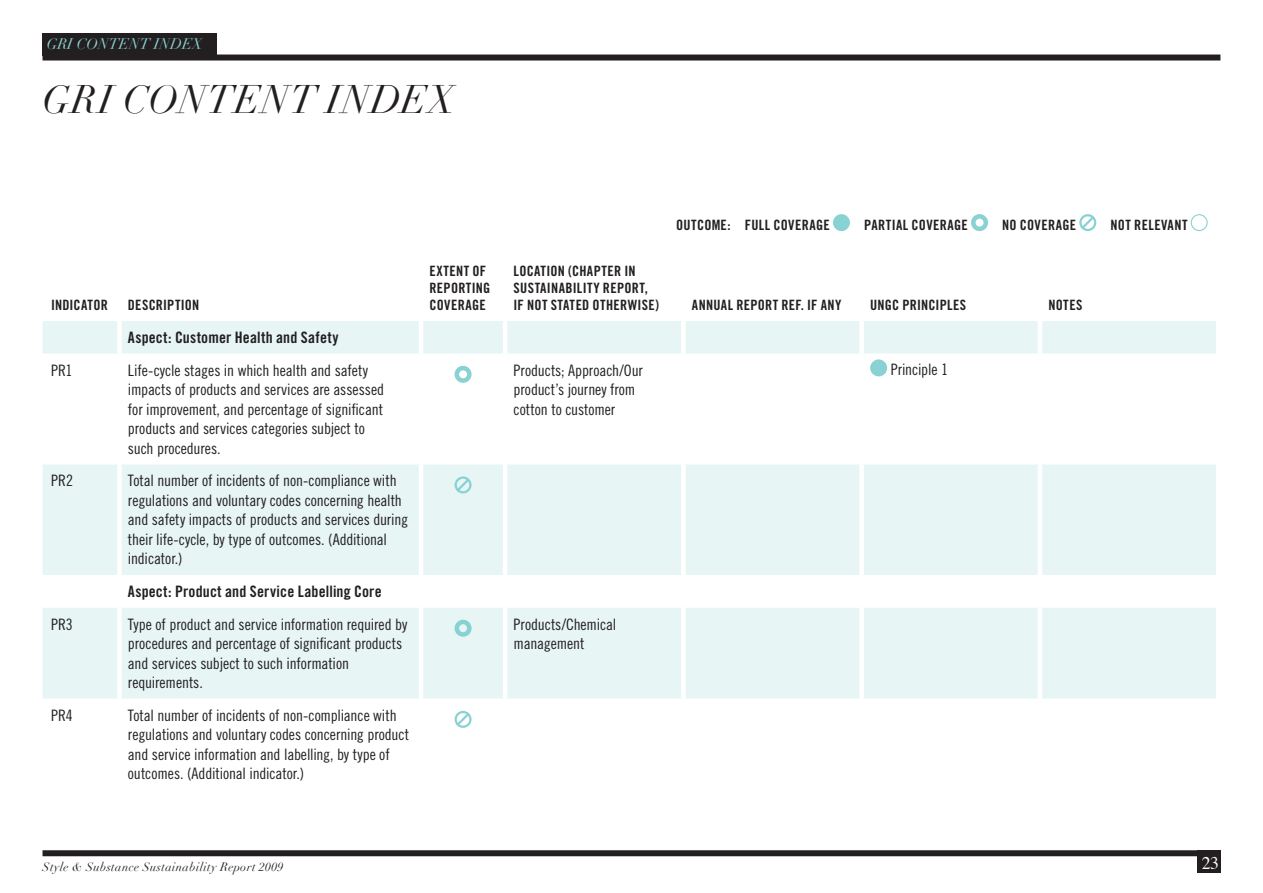
<style>
.page{position:relative;width:1263px;height:893px;background:#fff}
.page>*{position:absolute;margin:0;border:0;box-sizing:border-box;transform-origin:0 0}
.t1{font:italic 39px "Didot";letter-spacing:.015em;color:#231f20}
.t2{font:17.7px "Times";color:#fff}
.t3{font:15.75px/19.5px "Trade Gothic LT Std Cn 18";letter-spacing:-.005em;color:#231f20}
.t4{font:15.75px "Trade Gothic LT Std Bd Cn 20";letter-spacing:.01em;color:#231f20}
.t5{font:italic 15px "Didot";color:#89d2d4}
.t6{font:14.25px/17.1px "Trade Gothic LT Std Bd Cn 20";letter-spacing:.025em;color:#231f20}
.t7{font:italic 12px "Didot";letter-spacing:.03em;color:#231f20}
</style>
<div class="page">
<div style="left:833px;top:214px;width:17px;height:17px;background:#89d2d4;border-radius:50%"></div>
<div style="left:971px;top:214px;width:17px;height:17px;border:4px solid #89d2d4;border-radius:50%"></div>
<svg style="left:1079px;top:214px;width:17px;height:18px"></svg>
<div style="left:1191px;top:214px;width:17px;height:17px;border:1px solid #89d2d4;border-radius:50%"></div>
<div style="left:43px;top:850px;width:1177px;height:6px;background:#231f20"></div>
<div style="left:1197px;top:850px;width:23px;height:23px;background:#231f20"></div>
<div style="left:43px;top:55px;width:1177px;height:6px;background:#231f20"></div>
<div style="left:43px;top:33px;width:174px;height:23px;background:#231f20"></div>
<div style="left:43px;top:321px;width:1173px;height:33px;background:#e7f5f5"></div>
<svg style="left:43px;top:360px;width:1173px;height:351px;fill:#e7f5f5"></svg>
<div style="left:117px;top:321px;width:5px;height:33px;background:#fff"></div>
<hr style="left:419px;top:321px;width:4px;height:33px;background:#fff">
<hr style="left:503px;top:321px;width:4px;height:33px;background:#fff">
<div style="left:681px;top:321px;width:5px;height:33px;background:#fff"></div>
<div style="left:859px;top:321px;width:5px;height:33px;background:#fff"></div>
<hr style="left:1038px;top:321px;width:4px;height:33px;background:#fff">
<div style="left:117px;top:354px;width:5px;height:110px;background:#fff"></div>
<hr style="left:419px;top:354px;width:4px;height:110px;background:#fff">
<hr style="left:503px;top:354px;width:4px;height:110px;background:#fff">
<div style="left:681px;top:354px;width:5px;height:110px;background:#fff"></div>
<div style="left:859px;top:354px;width:5px;height:110px;background:#fff"></div>
<hr style="left:1038px;top:354px;width:4px;height:110px;background:#fff">
<div style="left:117px;top:464px;width:5px;height:111px;background:#fff"></div>
<hr style="left:419px;top:464px;width:4px;height:111px;background:#fff">
<hr style="left:503px;top:464px;width:4px;height:111px;background:#fff">
<div style="left:681px;top:464px;width:5px;height:111px;background:#fff"></div>
<div style="left:859px;top:464px;width:5px;height:111px;background:#fff"></div>
<hr style="left:1038px;top:464px;width:4px;height:111px;background:#fff">
<div style="left:117px;top:575px;width:5px;height:33px;background:#fff"></div>
<hr style="left:419px;top:575px;width:4px;height:33px;background:#fff">
<hr style="left:503px;top:575px;width:4px;height:33px;background:#fff">
<div style="left:681px;top:575px;width:5px;height:33px;background:#fff"></div>
<div style="left:859px;top:575px;width:5px;height:33px;background:#fff"></div>
<hr style="left:1038px;top:575px;width:4px;height:33px;background:#fff">
<div style="left:117px;top:608px;width:5px;height:91px;background:#fff"></div>
<hr style="left:419px;top:608px;width:4px;height:91px;background:#fff">
<hr style="left:503px;top:608px;width:4px;height:91px;background:#fff">
<div style="left:681px;top:608px;width:5px;height:91px;background:#fff"></div>
<div style="left:859px;top:608px;width:5px;height:91px;background:#fff"></div>
<hr style="left:1038px;top:608px;width:4px;height:91px;background:#fff">
<div style="left:117px;top:699px;width:5px;height:91px;background:#fff"></div>
<hr style="left:419px;top:699px;width:4px;height:91px;background:#fff">
<hr style="left:503px;top:699px;width:4px;height:91px;background:#fff">
<div style="left:681px;top:699px;width:5px;height:91px;background:#fff"></div>
<div style="left:859px;top:699px;width:5px;height:91px;background:#fff"></div>
<hr style="left:1038px;top:699px;width:4px;height:91px;background:#fff">
<div style="left:455px;top:366px;width:17px;height:17px;border:4px solid #89d2d4;border-radius:50%"></div>
<div style="left:870px;top:359px;width:17px;height:17px;background:#89d2d4;border-radius:50%"></div>
<svg style="left:454px;top:476px;width:18px;height:18px"></svg>
<div style="left:455px;top:620px;width:17px;height:17px;border:4px solid #89d2d4;border-radius:50%"></div>
<svg style="left:454px;top:711px;width:18px;height:17px"></svg>
<p class="t5" style="left:47px;top:34px;width:157px">GRI CONTENT INDEX</p>
<h1 class="t1" style="left:43px;top:76px;width:414px">GRI CONTENT INDEX</h1>
<p class="t6" style="left:51px;top:296px;width:58px">INDICATOR</p>
<p class="t6" style="left:128px;top:296px;width:73px">DESCRIPTION</p>
<p class="t4" style="left:128px;top:328px;width:212px">Aspect: Customer Health and Safety</p>
<p class="t6" style="left:429px;top:262px;width:62px">EXTENT OF<br>REPORTING<br>COVERAGE</p>
<p class="t6" style="left:514px;top:262px;width:147px">LOCATION (CHAPTER IN<br>SUSTAINABILITY REPORT,<br>IF NOT STATED OTHERWISE)</p>
<p class="t6" style="left:676px;top:216px;width:155px">OUTCOME: FULL COVERAGE</p>
<p class="t6" style="left:864px;top:216px;width:105px">PARTIAL COVERAGE</p>
<p class="t6" style="left:1002px;top:216px;width:75px">NO COVERAGE</p>
<p class="t6" style="left:1110px;top:216px;width:78px">NOT RELEVANT</p>
<p class="t6" style="left:692px;top:296px;width:151px">ANNUAL REPORT REF. IF ANY</p>
<p class="t6" style="left:870px;top:296px;width:98px">UNGC PRINCIPLES</p>
<p class="t6" style="left:1048px;top:296px;width:36px">NOTES</p>
<p class="t3" style="left:51px;top:360px;width:23px">PR1</p>
<p class="t3" style="left:128px;top:360px;width:258px">Life-cycle stages in which health and safety impacts of products and services are assessed for improvement, and percentage of significant products and services categories subject to such procedures.</p>
<p class="t3" style="left:514px;top:360px;width:131px">Products; Approach/Our product’s journey from cotton to customer</p>
<p class="t3" style="left:891px;top:359px;width:59px">Principle 1</p>
<p class="t3" style="left:51px;top:471px;width:23px">PR2</p>
<p class="t3" style="left:128px;top:471px;width:282px">Total number of incidents of non-compliance with regulations and voluntary codes concerning health and safety impacts of products and services during their life-cycle, by type of outcomes. (Additional indicator.)</p>
<p class="t4" style="left:128px;top:582px;width:255px">Aspect: Product and Service Labelling Core</p>
<p class="t3" style="left:51px;top:614px;width:23px">PR3</p>
<p class="t3" style="left:128px;top:614px;width:281px">Type of product and service information required by procedures and percentage of significant products and services subject to such information requirements.</p>
<p class="t3" style="left:514px;top:614px;width:104px">Products/Chemical management</p>
<p class="t3" style="left:51px;top:705px;width:23px">PR4</p>
<p class="t3" style="left:128px;top:705px;width:283px">Total number of incidents of non-compliance with regulations and voluntary codes concerning product and service information and labelling, by type of outcomes. (Additional indicator.)</p>
<p class="t7" style="left:43px;top:859px;width:242px">Style &amp; Substance Sustainability Report 2009</p>
<p class="t2" style="left:1202px;top:847px;width:19px">23</p>
</div>
